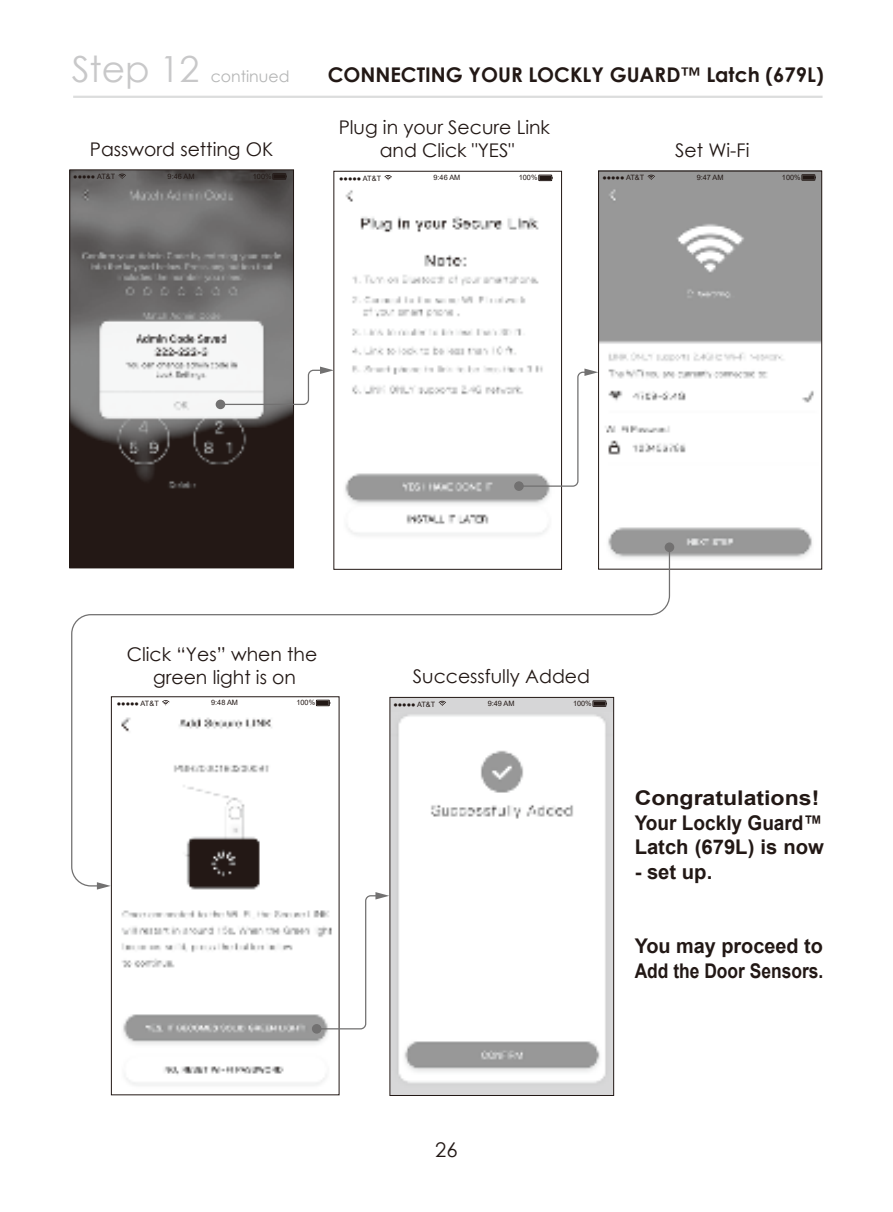
<style>
.page{position:relative;width:893px;height:1212px;background:#fff}
.page>*{position:absolute;margin:0;border:0;box-sizing:border-box;transform-origin:0 0}
.t1{font:36px "Century Gothic";color:#c8c8c9}
.t2{font:700 20.25px/24.8px "Arial";color:#221815;scale:1.14 1}
.t3{font:700 20.25px/24.8px "Arial";color:#221815}
.t4{font:700 20.25px "Century Gothic";color:#221815}
.t5{font:20.25px "Century Gothic";color:#221815}
.t6{font:18.9px/22.5px "Century Gothic";color:#221815;text-align:center}
.t7{font:15.75px "Century Gothic";color:#b5b6b6}
.t8{font:7.42px "Arial";color:#221815}
</style>
<div class="page">
<hr style="left:73px;top:96px;width:750px;height:2px;background:#dcdddd">
<img style="left:71px;top:172px;width:221px;height:374px">
<img style="left:600px;top:185px;width:220px;height:374px">
<img style="left:392px;top:887px;width:220px;height:207px">
<div style="left:598px;top:172px;width:224px;height:13px;background:#989898"></div>
<svg style="left:647px;top:175px;width:8px;height:5px"></svg>
<div style="left:802px;top:175px;width:12px;height:5px;background:#221815"></div>
<div style="left:802px;top:175px;width:13px;height:5px;border:1px solid #221815"></div>
<svg style="left:118px;top:174px;width:8px;height:5px"></svg>
<div style="left:273px;top:174px;width:12px;height:5px;background:#221815"></div>
<div style="left:273px;top:173px;width:13px;height:6px;border:1px solid #221815"></div>
<img style="left:345px;top:190px;width:205px;height:346px">
<svg style="left:384px;top:175px;width:8px;height:5px"></svg>
<hr style="left:539px;top:176px;width:12px;height:4px;background:#221815">
<div style="left:539px;top:175px;width:13px;height:6px;border:1px solid #221815"></div>
<div style="left:69px;top:170px;width:225px;height:398px;border:1px solid #221815"></div>
<div style="left:598px;top:171px;width:224px;height:398px;border:1px solid #221815"></div>
<div style="left:216px;top:400px;width:9px;height:9px;background:#727171;border-radius:50%"></div>
<svg style="left:219px;top:367px;width:115px;height:39px"></svg>
<div style="left:514px;top:481px;width:10px;height:10px;background:#727171;border-radius:50%"></div>
<svg style="left:517px;top:368px;width:81px;height:119px"></svg>
<svg style="left:70px;top:546px;width:601px;height:341px"></svg>
<div style="left:665px;top:542px;width:9px;height:10px;background:#727171;border-radius:50%"></div>
<svg style="left:97px;top:882px;width:14px;height:7px"></svg>
<img style="left:113px;top:711px;width:224px;height:375px">
<div style="left:113px;top:697px;width:224px;height:14px;background:#fff"></div>
<svg style="left:162px;top:700px;width:8px;height:5px"></svg>
<hr style="left:317px;top:701px;width:12px;height:4px;background:#221815">
<div style="left:316px;top:700px;width:13px;height:6px;border:1px solid #221815"></div>
<div style="left:111px;top:696px;width:228px;height:399px;border:1px solid #221815"></div>
<div style="left:312px;top:1024px;width:9px;height:9px;background:#727171;border-radius:50%"></div>
<svg style="left:315px;top:892px;width:74px;height:138px"></svg>
<h1 class="t1" style="left:72px;top:54px;width:129px">Step 12</h1>
<p class="t7" style="left:211px;top:70px;width:80px">continued</p>
<p class="t4" style="left:328px;top:67px;width:497px">CONNECTING YOUR LOCKLY GUARD™ Latch (679L)</p>
<p class="t6" style="left:90px;top:139px;width:185px">Password setting OK</p>
<p class="t6" style="left:339px;top:117px;width:213px">Plug in your Secure Link and Click "YES"</p>
<p class="t6" style="left:675px;top:140px;width:76px">Set Wi-Fi</p>
<p class="t8" style="left:73px;top:172px;width:43px">●●●●● AT&amp;T</p>
<p class="t8" style="left:168px;top:172px;width:28px">9:46 AM</p>
<p class="t8" style="left:253px;top:172px;width:20px">100%</p>
<p class="t8" style="left:339px;top:173px;width:43px">●●●●● AT&amp;T</p>
<p class="t8" style="left:434px;top:173px;width:28px">9:46 AM</p>
<p class="t8" style="left:519px;top:173px;width:20px">100%</p>
<p class="t8" style="left:602px;top:173px;width:43px">●●●●● AT&amp;T</p>
<p class="t8" style="left:697px;top:173px;width:28px">9:47 AM</p>
<p class="t8" style="left:782px;top:173px;width:20px">100%</p>
<p class="t6" style="left:127px;top:645px;width:192px">Click “Yes” when the green light is on</p>
<p class="t8" style="left:117px;top:698px;width:43px">●●●●● AT&amp;T</p>
<p class="t8" style="left:211px;top:698px;width:28px">9:48 AM</p>
<p class="t8" style="left:296px;top:698px;width:20px">100%</p>
<p class="t6" style="left:413px;top:666px;width:179px">Successfully Added</p>
<p class="t8" style="left:393px;top:699px;width:43px">●●●●● AT&amp;T</p>
<p class="t8" style="left:488px;top:699px;width:28px">9:49 AM</p>
<p class="t8" style="left:573px;top:699px;width:20px">100%</p>
<p class="t2" style="left:635px;top:787px;width:168px">Congratulations!<br>Your Lockly Guard™<br>Latch (679L) is now</p>
<p class="t3" style="left:635px;top:861px;width:79px">- set up.</p>
<p class="t3" style="left:635px;top:936px;width:190px">You may proceed to<br>Add the Door Sensors.</p>
<p class="t5" style="left:435px;top:1141px;width:24px">26</p>
</div>
